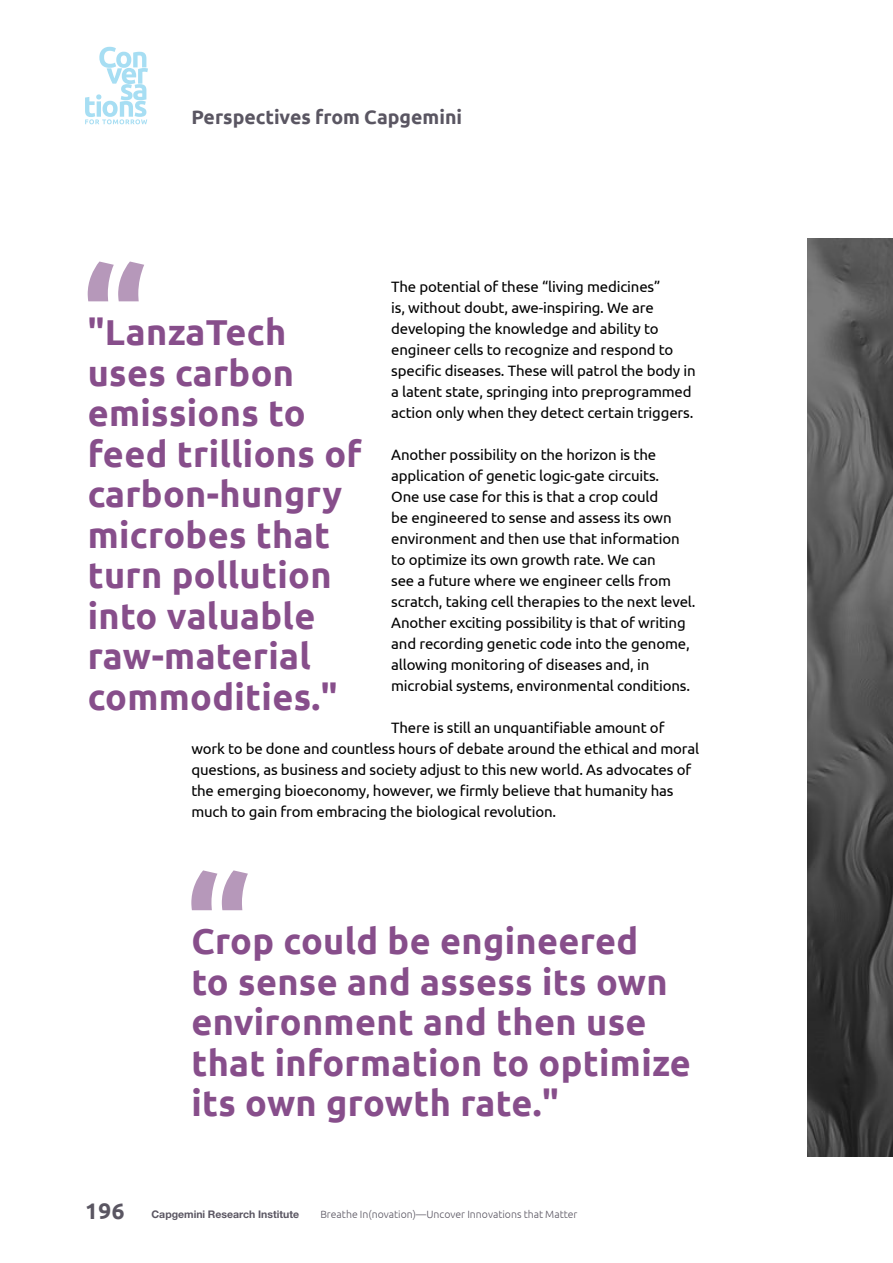
<style>
.page{position:relative;width:893px;height:1263px;background:#fff}
.page>*{position:absolute;margin:0;border:0;box-sizing:border-box;transform-origin:0 0}
.t1{font:700 36px/40.5px "Ubuntu";letter-spacing:.01em;color:#874e8b}
.t2{font:700 19.5px "Ubuntu";color:#5a5662}
.t3{font:15px/21px "Ubuntu";letter-spacing:-.01em;color:#000}
.t4{font:300 10.5px "Ubuntu";color:#5a5662}
.t5{font:700 10.5px "Helvetica Neue LT Std";color:#5a5662}
.s1{font-family:"Ubuntu";font-size:22.5px}
</style>
<div class="page">
<img style="left:808px;top:238px;width:85px;height:918px">
<svg style="left:191px;top:870px;width:57px;height:40px"></svg>
<svg style="left:88px;top:261px;width:56px;height:40px"></svg>
<svg style="left:85px;top:47px;width:63px;height:77px"></svg>
<h2 class="t2" style="left:191px;top:106px;width:272px">Perspectives from Capgemini</h2>
<p class="t3" style="left:391px;top:276px;width:306px">The potential of these “living medicines”<br>is, without doubt, awe-inspiring. We are developing the knowledge and ability to engineer cells to recognize and respond to specific diseases. These will patrol the body in a latent state, springing into preprogrammed action only when they detect certain triggers.</p>
<p class="t3" style="left:391px;top:444px;width:306px">Another possibility on the horizon is the application of genetic logic-gate circuits.<br>One use case for this is that a crop could<br>be engineered to sense and assess its own environment and then use that information to optimize its own growth rate. We can<br>see a future where we engineer cells from scratch, taking cell therapies to the next level.<br>Another exciting possibility is that of writing and recording genetic code into the genome, allowing monitoring of diseases and, in microbial systems, environmental conditions.</p>
<p class="t3" style="left:191px;top:717px;width:509px;text-indent:200px">There is still an unquantifiable amount of work to be done and countless hours of debate around the ethical and moral questions, as business and society adjust to this new world. As advocates of the emerging bioeconomy, however, we firmly believe that humanity has much to gain from embracing the biological revolution.</p>
<h1 class="t1" style="left:88px;top:312px;width:276px">"LanzaTech uses carbon emissions to feed trillions of carbon-hungry microbes that turn pollution into valuable raw-material commodities."</h1>
<h1 class="t1" style="left:191px;top:920px;width:501px">Crop could be engineered<br>to sense and assess its own environment and then use that information to optimize its own growth rate."</h1>
<p class="t5" style="left:85px;top:1207px;width:216px"><span class="s1">196</span> Capgemini Research Institute</p>
<p class="t4" style="left:320px;top:1208px;width:259px">Breathe In(novation)—Uncover Innovations that Matter</p>
</div>
